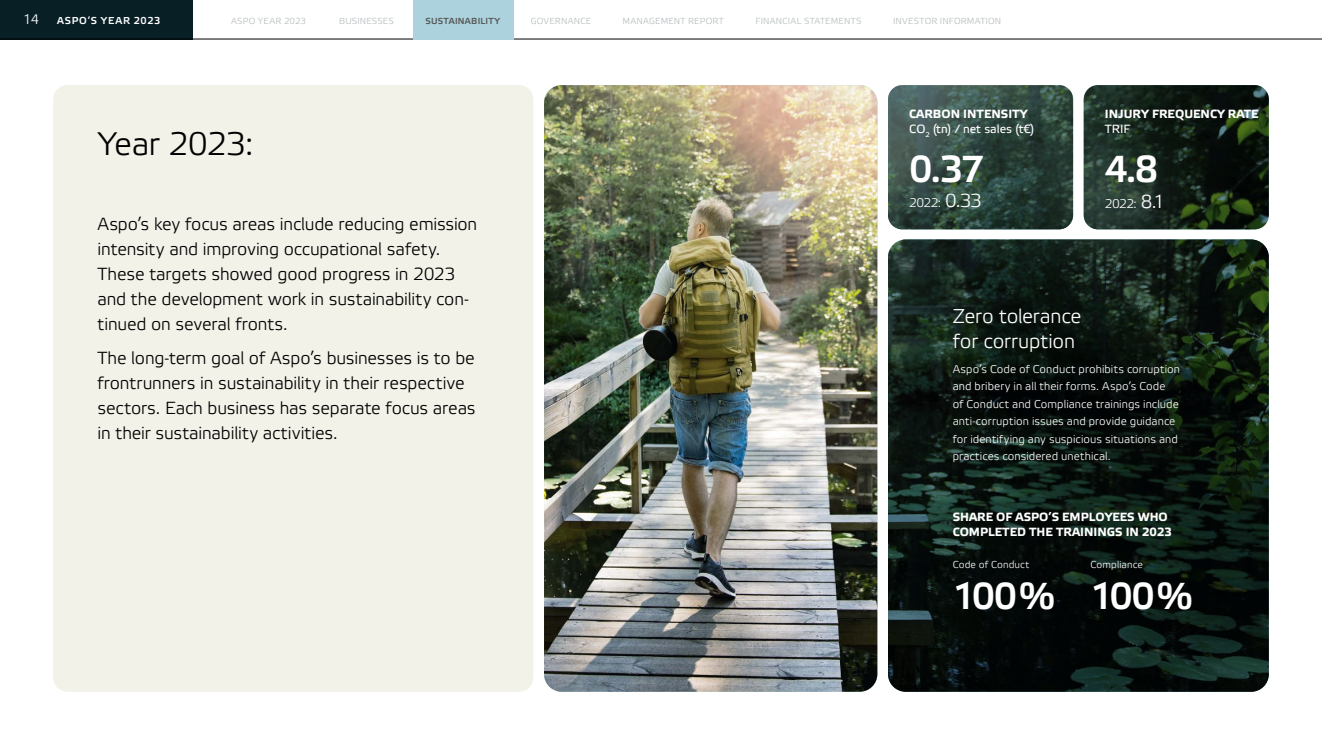
<style>
.page{position:relative;width:1322px;height:745px;background:#fff}
.page>*{position:absolute;margin:0;border:0;box-sizing:border-box;transform-origin:0 0}
._2021_leipä{font:700 37.5px "Etelka Light Pro";color:#fff}
.t1{font:32.5px "Etelka Light Pro";letter-spacing:-.03em;color:#000}
._2022_Pikkujutun_otsikko{font:20px/25px "Etelka Light Pro";letter-spacing:-.01em;color:#fff}
.t2{font:17.5px/25px "Etelka Light Pro";letter-spacing:-.01em;color:#000}
.t3{font:13.75px "Etelka Light Pro";color:#fff}
.Nosto_Numero{font:12.5px "Etelka Light Pro";letter-spacing:-.045em;color:#fff}
.H1_Table_nega_2_Line{font:700 11.88px/15px "Etelka Text";color:#fff}
.H1_Table_nega_2_Line-2{font:11.88px "Etelka Text";color:#fff}
.t4{font:11.25px/17.5px "Etelka Light Pro";letter-spacing:.005em;color:#fff}
.Lukuteksti{font:10px "Etelka Light Pro";letter-spacing:.01em;color:#fff}
.t5{font:700 10px "Etelka Light Pro";letter-spacing:.08em;color:#fff}
.t6{font:8.75px "Etelka Light Pro";letter-spacing:.02em;color:#b5bcbe}
.t7{font:700 8.75px "Etelka Light Pro";letter-spacing:.03em;color:#575756}
.s1{font-size:18.75px}
</style>
<div class="page">
<img style="left:544px;top:85px;width:334px;height:606px">
<div style="left:53px;top:85px;width:480px;height:606px;background:#f2f2e9;border-radius:14px"></div>
<svg style="left:888px;top:85px;width:381px;height:606px;background:#18251f"></svg>
<div style="left:0;top:0;width:193px;height:39px;background:#081f26"></div>
<hr style="left:0;top:39px;width:1322px;height:1px;background:#000">
<div style="left:413px;top:0;width:100px;height:39px;background:#abd2dd"></div>
<p class="t3" style="left:23px;top:12px;width:17px">14</p>
<p class="t5" style="left:57px;top:15px;width:105px">ASPO’S YEAR 2023</p>
<p class="t6" style="left:231px;top:16px;width:76px">ASPO YEAR 2023</p>
<p class="t6" style="left:339px;top:16px;width:56px">BUSINESSES</p>
<p class="t7" style="left:425px;top:16px;width:76px">SUSTAINABILITY</p>
<p class="t6" style="left:531px;top:16px;width:62px">GOVERNANCE</p>
<p class="t6" style="left:622px;top:16px;width:103px">MANAGEMENT REPORT</p>
<p class="t6" style="left:755px;top:16px;width:108px">FINANCIAL STATEMENTS</p>
<p class="t6" style="left:893px;top:16px;width:110px">INVESTOR INFORMATION</p>
<p class="t1" style="left:97px;top:126px;width:157px">Year 2023:</p>
<p class="H1_Table_nega_2_Line" style="left:909px;top:107px;width:120px">CARBON INTENSITY</p>
<p class="H1_Table_nega_2_Line-2" style="left:909px;top:121px;width:126px">CO<sub>2</sub> (tn) / net sales (t€)</p>
<p class="_2021_leipä" style="left:909px;top:149px;width:76px">0.37</p>
<p class="H1_Table_nega_2_Line" style="left:1105px;top:107px;width:155px">INJURY FREQUENCY RATE</p>
<p class="H1_Table_nega_2_Line-2" style="left:1105px;top:121px;width:27px">TRIF</p>
<p class="_2021_leipä" style="left:1105px;top:149px;width:55px">4.8</p>
<p class="t2" style="left:97px;top:212px;width:381px">Aspo’s key focus areas include reducing emission intensity and improving occupational safety.<br>These targets showed good progress in 2023 and the development work in sustainability con&shy;tinued on several fronts.</p>
<p class="t2" style="left:97px;top:346px;width:380px">The long-term goal of Aspo’s businesses is to be frontrunners in sustainability in their respective sectors. Each business has separate focus areas in their sustainability activities.</p>
<p class="Nosto_Numero" style="left:909px;top:196px;width:74px">2022: <span class="s1">0.33</span></p>
<p class="Nosto_Numero" style="left:1105px;top:197px;width:62px">2022: <span class="s1">8.1</span></p>
<p class="_2022_Pikkujutun_otsikko" style="left:953px;top:305px;width:130px">Zero tolerance for corruption</p>
<p class="t4" style="left:953px;top:360px;width:229px">Aspo’s Code of Conduct prohibits corruption and bribery in all their forms. Aspo’s Code<br>of Conduct and Compliance trainings include anti-corruption issues and provide guidance for identifying any suspicious situations and practices considered unethical.</p>
<p class="H1_Table_nega_2_Line" style="left:953px;top:509px;width:221px">SHARE OF ASPO’S EMPLOYEES WHO<br>COMPLETED THE TRAININGS IN 2023</p>
<p class="Lukuteksti" style="left:953px;top:558px;width:78px">Code of Conduct</p>
<p class="Lukuteksti" style="left:1090px;top:558px;width:54px">Compliance</p>
<p class="_2021_leipä" style="left:953px;top:575px;width:104px">100%</p>
<p class="_2021_leipä" style="left:1090px;top:575px;width:104px">100%</p>
</div>
